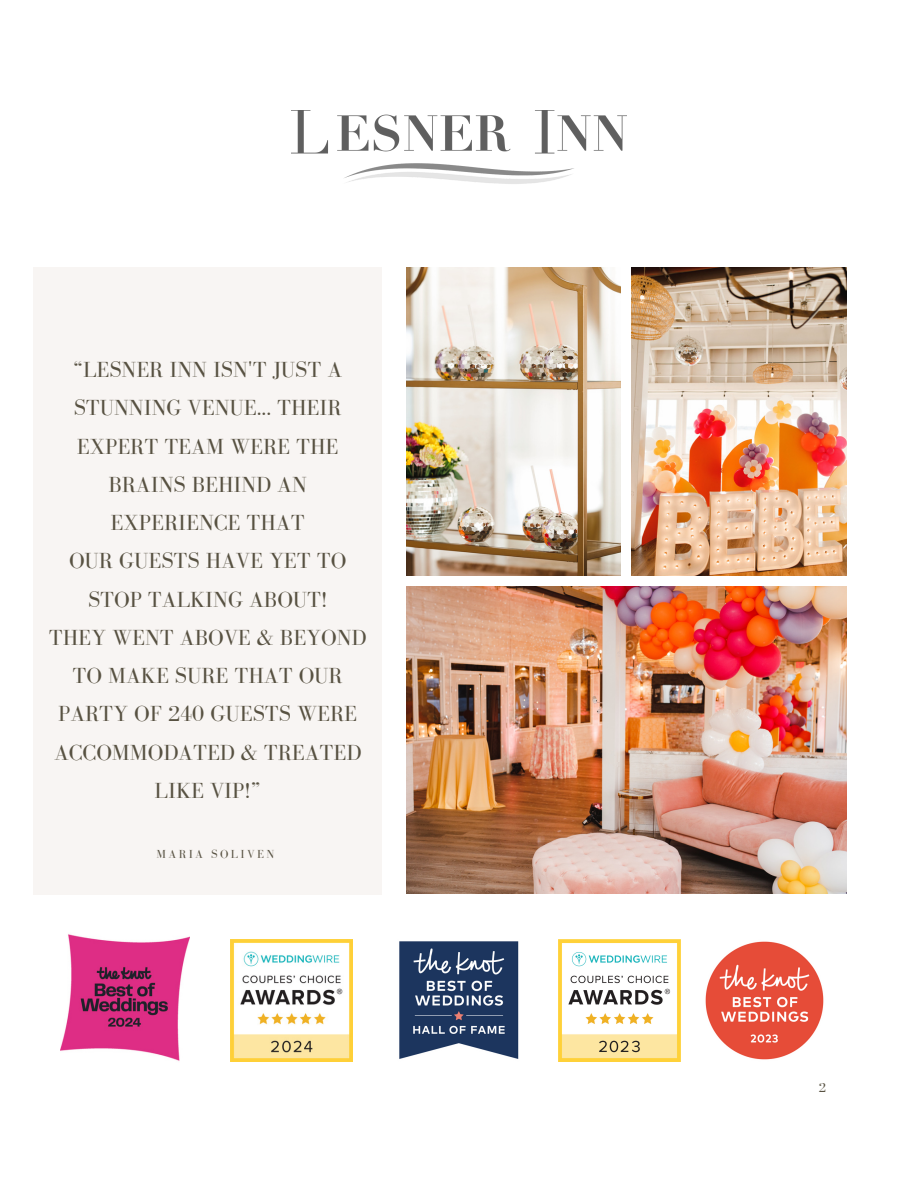
<style>
.page{position:relative;width:918px;height:1188px;background:#fff}
.page>*{position:absolute;margin:0;border:0;box-sizing:border-box;transform-origin:0 0}
.t1{font:22.5px/38.2px "Bodoni FLF";color:#585242;text-align:center}
.t2{font:13.5px "Bodoni FLF";color:#585242}
.t3{font:12px "Bodoni FLF";letter-spacing:.2em;color:#585242}
</style>
<div class="page">
<div style="left:33px;top:267px;width:349px;height:627px;background:#f8f4f2"></div>
<img style="left:407px;top:587px;width:440px;height:307px">
<img style="left:407px;top:267px;width:213px;height:308px">
<img style="left:632px;top:267px;width:215px;height:308px">
<img style="left:292px;top:111px;width:335px;height:73px">
<img style="left:558px;top:939px;width:123px;height:123px">
<img style="left:705px;top:941px;width:119px;height:119px">
<img style="left:399px;top:941px;width:120px;height:118px">
<img style="left:230px;top:939px;width:123px;height:123px">
<img style="left:61px;top:934px;width:129px;height:127px">
<p class="t1" style="left:73px;top:350px;width:271px">“LESNER INN ISN'T JUST A</p>
<p class="t1" style="left:74px;top:389px;width:269px">STUNNING VENUE... THEIR</p>
<p class="t1" style="left:77px;top:427px;width:263px">EXPERT TEAM WERE THE<br>BRAINS BEHIND AN<br>EXPERIENCE THAT</p>
<p class="t1" style="left:69px;top:542px;width:279px">OUR GUESTS HAVE YET TO<br>STOP TALKING ABOUT!</p>
<p class="t1" style="left:49px;top:618px;width:319px">THEY WENT ABOVE &amp; BEYOND</p>
<p class="t1" style="left:58px;top:656px;width:301px">TO MAKE SURE THAT OUR<br>PARTY OF 240 GUESTS WERE</p>
<p class="t1" style="left:54px;top:733px;width:309px">ACCOMMODATED &amp; TREATED</p>
<p class="t1" style="left:155px;top:771px;width:108px">LIKE VIP!”</p>
<p class="t3" style="left:156px;top:848px;width:119px">MARIA SOLIVEN</p>
<p class="t2" style="left:819px;top:1080px;width:9px">2</p>
</div>
